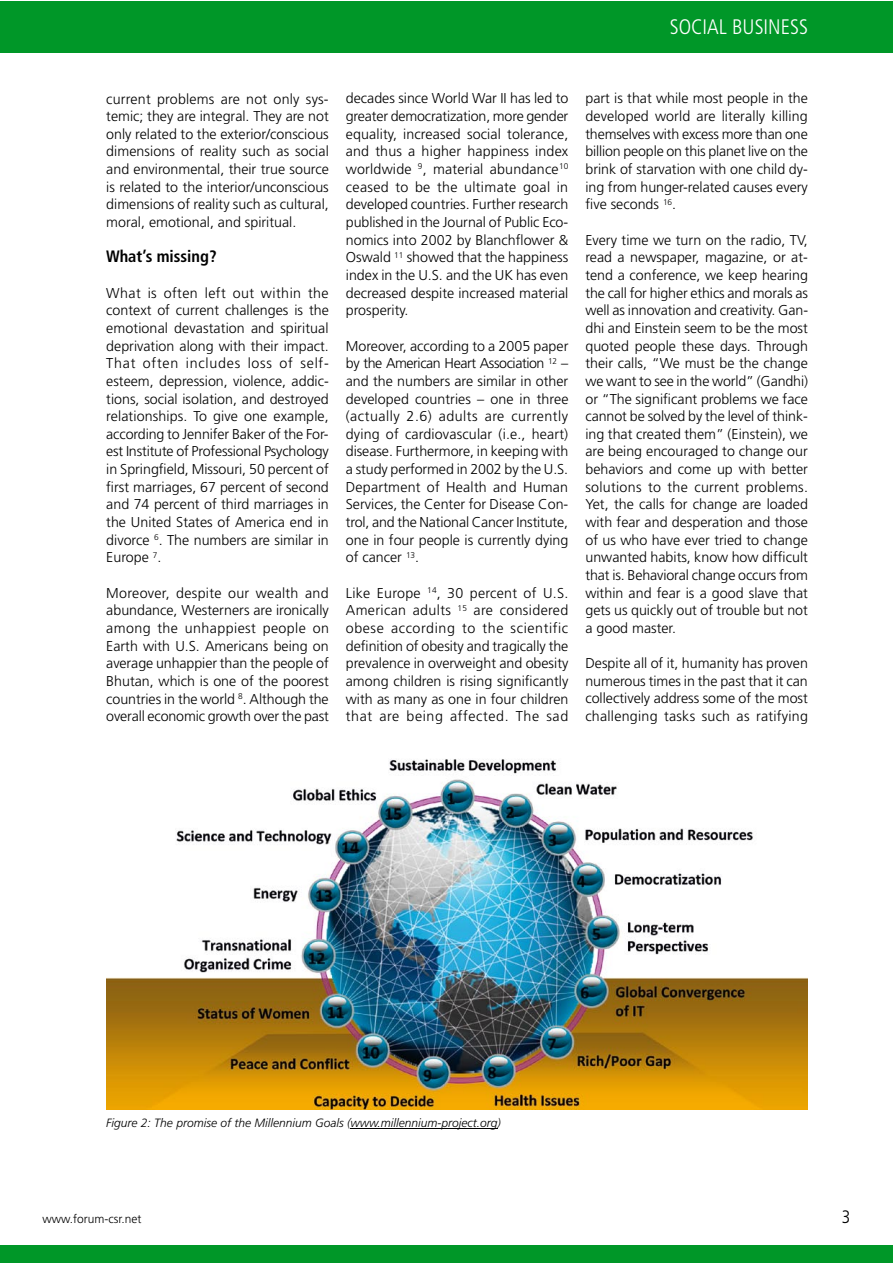
<style>
.page{position:relative;width:893px;height:1263px;background:#fff}
.page>*{position:absolute;margin:0;border:0;box-sizing:border-box;transform-origin:0 0}
.t1{font:300 condensed 21px "Frutiger";color:#fff}
.t2{font:300 condensed 18px "Frutiger";color:#000}
.t3{font:700 condensed 16.5px "Frutiger";color:#000}
.t4{font:300 14.25px/17.7px "Frutiger";color:#000;text-align:justify}
.t5{font:italic 300 12px "Frutiger";color:#000}
.t6{font:300 12px "Frutiger";color:#000}
</style>
<div class="page">
<div style="left:0;top:1px;width:892px;height:52px;background:#009728"></div>
<img style="left:106px;top:759px;width:702px;height:350px">
<hr style="left:350px;top:1128px;width:147px;height:1px;background:#000">
<div style="left:0;top:1246px;width:892px;height:17px;background:#009728"></div>
<h1 class="t1" style="left:670px;top:15px;width:140px">SOCIAL BUSINESS</h1>
<p class="t4" style="left:106px;top:90px;width:224px">current problems are not only sys&shy;temic; they are integral. They are not only related to the exterior/conscious dimensions of reality such as social and environmental, their true source is related to the interior/unconscious dimensions of reality such as cultural, moral, emotional, and spiritual.</p>
<p class="t3" style="left:106px;top:247px;width:112px">What’s missing?</p>
<p class="t4" style="left:106px;top:284px;width:224px">What is often left out within the context of current challenges is the emotional devastation and spiritual deprivation along with their impact.<br>That often includes loss of self&shy;esteem, depression, violence, addic&shy;tions, social isolation, and destroyed relationships. To give one example, according to Jennifer Baker of the For&shy;est Institute of Professional Psychology in Springfield, Missouri, 50 percent of first marriages, 67 percent of second and 74 percent of third marriages in the United States of America end in divorce <sup>6</sup>. The numbers are similar in Europe <sup>7</sup>.</p>
<p class="t4" style="left:106px;top:584px;width:224px">Moreover, despite our wealth and abundance, Westerners are ironically among the unhappiest people on Earth with U.S. Americans being on average unhappier than the people of Bhutan, which is one of the poorest countries in the world <sup>8</sup>. Although the overall economic growth over the past</p>
<p class="t4" style="left:346px;top:90px;width:224px">decades since World War II has led to greater democratization, more gender equality, increased social tolerance, and thus a higher happiness index worldwide <sup>9</sup>, material abundance<sup>10 </sup>ceased to be the ultimate goal in developed countries. Further research published in the Journal of Public Eco&shy;nomics into 2002 by Blanchflower &amp; Oswald <sup>11</sup> showed that the happiness index in the U.S. and the UK has even decreased despite increased material prosperity.</p>
<p class="t4" style="left:346px;top:337px;width:224px">Moreover, according to a 2005 paper by the American Heart Association <sup>12</sup> – and the numbers are similar in other developed countries – one in three (actually 2.6) adults are currently dying of cardiovascular (i.e., heart) disease. Furthermore, in keeping with a study performed in 2002 by the U.S.<br>Department of Health and Human Services, the Center for Disease Con&shy;trol, and the National Cancer Institute, one in four people is currently dying of cancer <sup>13</sup>.</p>
<p class="t4" style="left:346px;top:584px;width:224px">Like Europe <sup>14</sup>, 30 percent of U.S.<br>American adults <sup>15</sup> are considered obese according to the scientific definition of obesity and tragically the prevalence in overweight and obesity among children is rising significantly with as many as one in four children that are being affected. The sad</p>
<p class="t4" style="left:585px;top:90px;width:224px">part is that while most people in the developed world are literally killing themselves with excess more than one billion people on this planet live on the brink of starvation with one child dy&shy;ing from hunger-related causes every five seconds <sup>16</sup>.</p>
<p class="t4" style="left:585px;top:231px;width:224px">Every time we turn on the radio, TV, read a newspaper, magazine, or at&shy;tend a conference, we keep hearing the call for higher ethics and morals as well as innovation and creativity. Gan&shy;dhi and Einstein seem to be the most quoted people these days. Through their calls, “We must be the change we want to see in the world” (Gandhi) or “The significant problems we face cannot be solved by the level of think&shy;ing that created them” (Einstein), we are being encouraged to change our behaviors and come up with better solutions to the current problems.<br>Yet, the calls for change are loaded with fear and desperation and those of us who have ever tried to change unwanted habits, know how difficult that is. Behavioral change occurs from within and fear is a good slave that gets us quickly out of trouble but not a good master.</p>
<p class="t4" style="left:585px;top:655px;width:224px">Despite all of it, humanity has proven numerous times in the past that it can collectively address some of the most challenging tasks such as ratifying</p>
<p class="t5" style="left:106px;top:1116px;width:396px">Figure 2: The promise of the Millennium Goals (www.millennium-project.org)</p>
<p class="t6" style="left:43px;top:1212px;width:100px">www.forum-csr.net</p>
<p class="t2" style="left:842px;top:1207px;width:10px">3</p>
</div>
